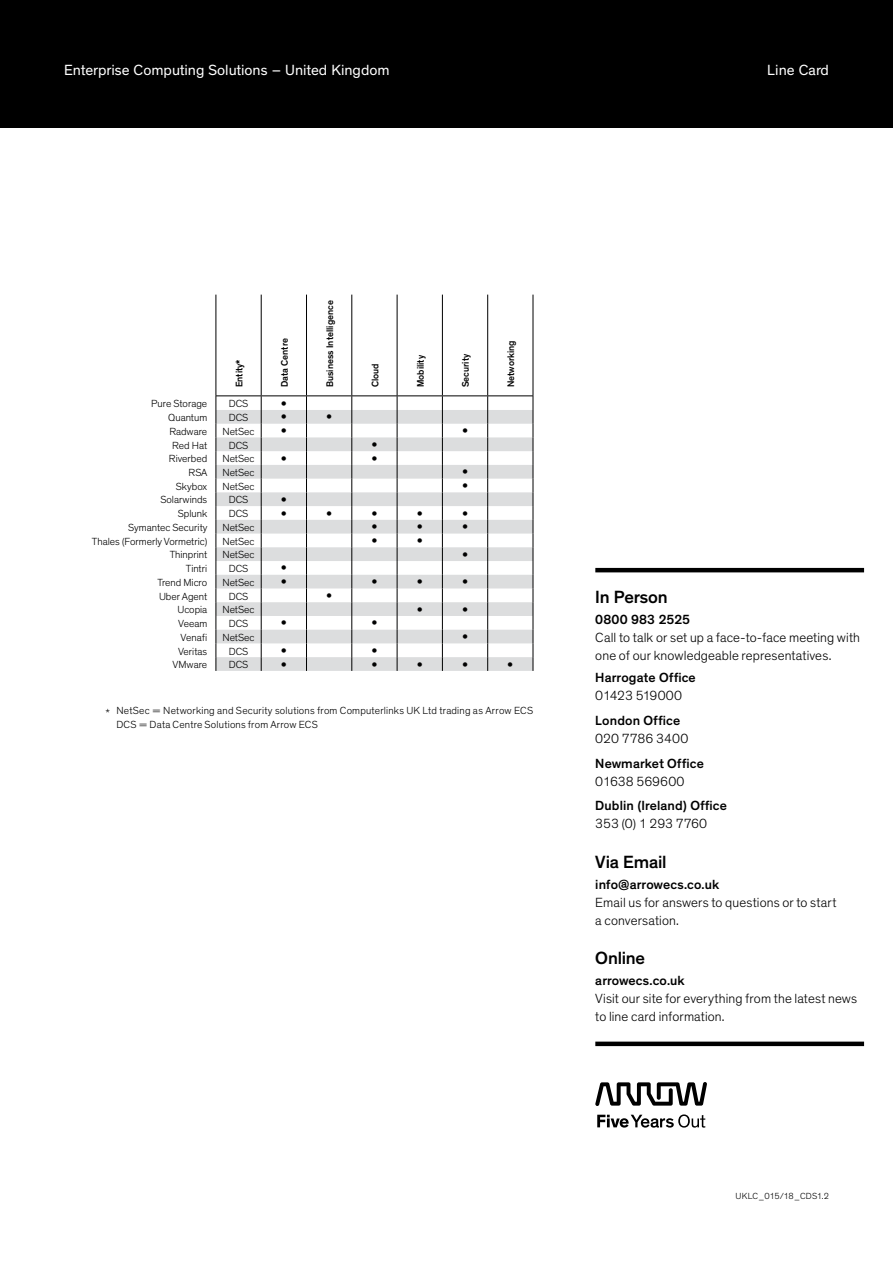
<style>
.page{position:relative;width:893px;height:1263px;background:#fff}
.page>*{position:absolute;margin:0;border:0;box-sizing:border-box;transform-origin:0 0}
.t1{font:500 18px "Theinhardt";letter-spacing:-.01em;color:#000}
.t2{font:15px "Theinhardt";color:#fff}
.t3{font:300 13.5px/18px "Theinhardt";letter-spacing:.01em;color:#000}
.t4{font:500 13.5px "Theinhardt";letter-spacing:.01em;color:#000}
.t5{font:700 13.5px "Theinhardt";color:#000}
.t6{font:300 13.5px "Theinhardt";letter-spacing:-.035em;color:#000}
.t7{font:300 10.5px "Theinhardt";color:#000}
.t8{font:300 10.5px/13.5px "Theinhardt";letter-spacing:.02em;color:#000}
.t9{font:500 9.75px "Theinhardt";color:#000;scale:.96 1}
.t10{font:300 9px "Theinhardt";color:#000}
</style>
<div class="page">
<div style="left:0;top:0;width:893px;height:127px;background:#000"></div>
<svg style="left:217px;top:410px;width:316px;height:261px;fill:#e1e2e3"></svg>
<svg style="left:216px;top:396px;width:1px;height:275px"></svg>
<svg style="left:261px;top:396px;width:1px;height:275px"></svg>
<svg style="left:306px;top:396px;width:1px;height:275px"></svg>
<svg style="left:352px;top:396px;width:1px;height:275px"></svg>
<svg style="left:397px;top:396px;width:1px;height:275px"></svg>
<svg style="left:442px;top:396px;width:1px;height:275px"></svg>
<svg style="left:487px;top:396px;width:1px;height:275px"></svg>
<svg style="left:533px;top:396px;width:1px;height:275px"></svg>
<hr style="left:216px;top:295px;width:1px;height:101px;background:#000">
<hr style="left:261px;top:295px;width:1px;height:100px;background:#000">
<hr style="left:306px;top:295px;width:1px;height:100px;background:#000">
<hr style="left:352px;top:295px;width:1px;height:100px;background:#000">
<hr style="left:397px;top:295px;width:1px;height:100px;background:#000">
<hr style="left:442px;top:295px;width:1px;height:100px;background:#000">
<hr style="left:487px;top:295px;width:1px;height:100px;background:#000">
<hr style="left:533px;top:295px;width:1px;height:101px;background:#000">
<hr style="left:216px;top:395px;width:45px;height:1px;background:#000">
<hr style="left:261px;top:395px;width:45px;height:1px;background:#000">
<hr style="left:306px;top:395px;width:46px;height:1px;background:#000">
<hr style="left:352px;top:395px;width:45px;height:1px;background:#000">
<hr style="left:397px;top:395px;width:45px;height:1px;background:#000">
<hr style="left:442px;top:395px;width:46px;height:1px;background:#000">
<hr style="left:488px;top:395px;width:45px;height:1px;background:#000">
<svg style="left:595px;top:1082px;width:112px;height:24px"></svg>
<svg style="left:597px;top:1114px;width:108px;height:13px"></svg>
<hr style="left:595px;top:568px;width:269px;height:4px;background:#000">
<div style="left:595px;top:1041px;width:269px;height:5px;background:#000"></div>
<h2 class="t2" style="left:64px;top:61px;width:327px">Enterprise Computing Solutions – United Kingdom</h2>
<h2 class="t2" style="left:767px;top:61px;width:63px">Line Card</h2>
<p class="t9" style="left:233px;top:387px;width:30px;rotate:-90deg">Entity*</p>
<p class="t9" style="left:279px;top:387px;width:52px;rotate:-90deg">Data Centre</p>
<p class="t9" style="left:324px;top:387px;width:92px;rotate:-90deg">Business Intelligence</p>
<p class="t9" style="left:369px;top:387px;width:26px;rotate:-90deg">Cloud</p>
<p class="t9" style="left:415px;top:387px;width:35px;rotate:-90deg">Mobility</p>
<p class="t9" style="left:460px;top:387px;width:36px;rotate:-90deg">Security</p>
<p class="t9" style="left:505px;top:387px;width:50px;rotate:-90deg">Networking</p>
<p class="t7" style="left:151px;top:398px;width:58px">Pure Storage</p>
<p class="t7" style="left:229px;top:398px;width:21px">DCS</p>
<p class="t5" style="left:281px;top:395px;width:7px">•</p>
<p class="t7" style="left:168px;top:411px;width:40px">Quantum</p>
<p class="t7" style="left:229px;top:411px;width:21px">DCS</p>
<p class="t5" style="left:281px;top:408px;width:7px">•</p>
<p class="t5" style="left:326px;top:408px;width:7px">•</p>
<p class="t7" style="left:169px;top:425px;width:39px">Radware</p>
<p class="t7" style="left:223px;top:425px;width:33px">NetSec</p>
<p class="t5" style="left:281px;top:422px;width:7px">•</p>
<p class="t5" style="left:462px;top:422px;width:7px">•</p>
<p class="t7" style="left:172px;top:439px;width:36px">Red Hat</p>
<p class="t7" style="left:229px;top:439px;width:21px">DCS</p>
<p class="t5" style="left:372px;top:436px;width:7px">•</p>
<p class="t7" style="left:169px;top:453px;width:40px">Riverbed</p>
<p class="t7" style="left:223px;top:453px;width:33px">NetSec</p>
<p class="t5" style="left:281px;top:450px;width:7px">•</p>
<p class="t5" style="left:372px;top:450px;width:7px">•</p>
<p class="t7" style="left:189px;top:466px;width:20px">RSA</p>
<p class="t7" style="left:223px;top:466px;width:33px">NetSec</p>
<p class="t5" style="left:462px;top:463px;width:7px">•</p>
<p class="t7" style="left:176px;top:480px;width:33px">Skybox</p>
<p class="t7" style="left:223px;top:480px;width:33px">NetSec</p>
<p class="t5" style="left:462px;top:477px;width:7px">•</p>
<p class="t7" style="left:160px;top:494px;width:48px">Solarwinds</p>
<p class="t7" style="left:229px;top:494px;width:21px">DCS</p>
<p class="t5" style="left:281px;top:491px;width:7px">•</p>
<p class="t7" style="left:178px;top:507px;width:31px">Splunk</p>
<p class="t7" style="left:229px;top:507px;width:21px">DCS</p>
<p class="t5" style="left:281px;top:505px;width:7px">•</p>
<p class="t5" style="left:326px;top:505px;width:7px">•</p>
<p class="t5" style="left:372px;top:505px;width:7px">•</p>
<p class="t5" style="left:417px;top:505px;width:7px">•</p>
<p class="t5" style="left:462px;top:505px;width:7px">•</p>
<p class="t7" style="left:128px;top:521px;width:81px">Symantec Security</p>
<p class="t7" style="left:223px;top:521px;width:33px">NetSec</p>
<p class="t5" style="left:372px;top:518px;width:7px">•</p>
<p class="t5" style="left:417px;top:518px;width:7px">•</p>
<p class="t5" style="left:462px;top:518px;width:7px">•</p>
<p class="t7" style="left:92px;top:535px;width:117px">Thales (Formerly Vormetric)</p>
<p class="t7" style="left:223px;top:535px;width:33px">NetSec</p>
<p class="t5" style="left:372px;top:532px;width:7px">•</p>
<p class="t5" style="left:417px;top:532px;width:7px">•</p>
<p class="t7" style="left:170px;top:549px;width:39px">Thinprint</p>
<p class="t7" style="left:223px;top:549px;width:33px">NetSec</p>
<p class="t5" style="left:462px;top:546px;width:7px">•</p>
<p class="t7" style="left:186px;top:562px;width:23px">Tintri</p>
<p class="t7" style="left:229px;top:562px;width:21px">DCS</p>
<p class="t5" style="left:281px;top:560px;width:7px">•</p>
<p class="t7" style="left:158px;top:576px;width:51px">Trend Micro</p>
<p class="t7" style="left:223px;top:576px;width:33px">NetSec</p>
<p class="t5" style="left:281px;top:573px;width:7px">•</p>
<p class="t5" style="left:372px;top:573px;width:7px">•</p>
<p class="t5" style="left:417px;top:573px;width:7px">•</p>
<p class="t5" style="left:462px;top:573px;width:7px">•</p>
<p class="t7" style="left:159px;top:590px;width:50px">Uber Agent</p>
<p class="t7" style="left:229px;top:590px;width:21px">DCS</p>
<p class="t5" style="left:326px;top:587px;width:7px">•</p>
<p class="t7" style="left:177px;top:604px;width:31px">Ucopia</p>
<p class="t7" style="left:223px;top:604px;width:33px">NetSec</p>
<p class="t5" style="left:417px;top:601px;width:7px">•</p>
<p class="t5" style="left:462px;top:601px;width:7px">•</p>
<p class="t7" style="left:178px;top:617px;width:31px">Veeam</p>
<p class="t7" style="left:229px;top:617px;width:21px">DCS</p>
<p class="t5" style="left:281px;top:614px;width:7px">•</p>
<p class="t5" style="left:372px;top:614px;width:7px">•</p>
<p class="t7" style="left:181px;top:631px;width:28px">Venafi</p>
<p class="t7" style="left:223px;top:631px;width:33px">NetSec</p>
<p class="t5" style="left:462px;top:628px;width:7px">•</p>
<p class="t7" style="left:178px;top:645px;width:31px">Veritas</p>
<p class="t7" style="left:229px;top:645px;width:21px">DCS</p>
<p class="t5" style="left:281px;top:642px;width:7px">•</p>
<p class="t5" style="left:372px;top:642px;width:7px">•</p>
<p class="t7" style="left:173px;top:659px;width:36px">VMware</p>
<p class="t7" style="left:229px;top:659px;width:21px">DCS</p>
<p class="t5" style="left:281px;top:656px;width:7px">•</p>
<p class="t5" style="left:372px;top:656px;width:7px">•</p>
<p class="t5" style="left:417px;top:656px;width:7px">•</p>
<p class="t5" style="left:462px;top:656px;width:7px">•</p>
<p class="t5" style="left:508px;top:656px;width:7px">•</p>
<p class="t8" style="left:116px;top:704px;width:418px">NetSec = Networking and Security solutions from Computerlinks UK Ltd trading as Arrow ECS<br>DCS = Data Centre Solutions from Arrow ECS</p>
<p class="t7" style="left:105px;top:706px;width:6px">*</p>
<h1 class="t1" style="left:595px;top:586px;width:74px">In Person</h1>
<p class="t4" style="left:595px;top:611px;width:96px">0800 983 2525</p>
<p class="t3" style="left:595px;top:628px;width:266px">Call to talk or set up a face-to-face meeting with one of our knowledgeable representatives.</p>
<p class="t4" style="left:595px;top:669px;width:102px">Harrogate Office</p>
<p class="t6" style="left:595px;top:688px;width:88px">01423 519000</p>
<p class="t4" style="left:595px;top:712px;width:86px">London Office</p>
<p class="t3" style="left:595px;top:729px;width:95px">020 7786 3400</p>
<p class="t4" style="left:595px;top:755px;width:110px">Newmarket Offi ce</p>
<p class="t3" style="left:595px;top:772px;width:91px">01638 569600</p>
<p class="t4" style="left:595px;top:798px;width:133px">Dublin (Ireland) Office</p>
<p class="t3" style="left:595px;top:815px;width:113px">353 (0) 1 293 7760</p>
<h1 class="t1" style="left:595px;top:851px;width:73px">Via Email</h1>
<p class="t4" style="left:595px;top:876px;width:125px">info@arrowecs.co.uk</p>
<p class="t3" style="left:595px;top:893px;width:243px">Email us for answers to questions or to start a conversation.</p>
<h1 class="t1" style="left:595px;top:947px;width:51px">Online</h1>
<p class="t4" style="left:595px;top:973px;width:91px">arrowecs.co.uk</p>
<p class="t3" style="left:595px;top:990px;width:263px">Visit our site for everything from the latest news to line card information.</p>
<p class="t10" style="left:736px;top:1191px;width:95px">UKLC_015/18_CDS1.2</p>
</div>
